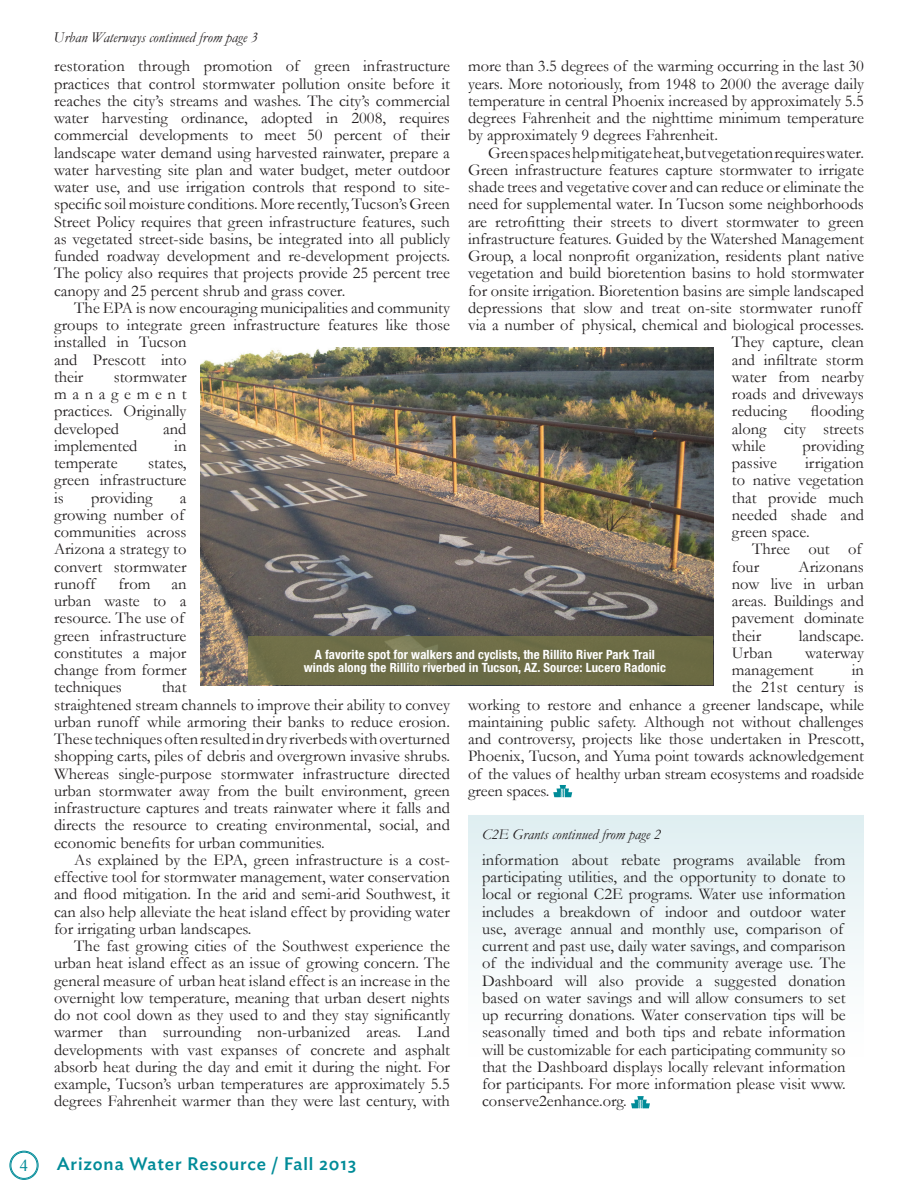
<style>
.page{position:relative;width:918px;height:1188px;background:#fff}
.page>*{position:absolute;margin:0;border:0;box-sizing:border-box;transform-origin:0 0}
.t1{font:500 18px "Ideal Sans";letter-spacing:.05em;color:#008b98}
.Body_Text{font:16.5px/17.2px "Garamond";color:#231f20;text-align:justify}
.t2{font:16.5px "Times New Roman";color:#008b98}
.Continued{font:italic 15px "Garamond";color:#231f20}
.captions{font:700 condensed 12.75px "Helvetica Neue LT Std";letter-spacing:.01em;color:#fff}
</style>
<div class="page">
<svg style="left:468px;top:815px;width:396px;height:294px;fill:#f4f9fa"></svg>
<svg style="left:553px;top:785px;width:19px;height:12px"></svg>
<svg style="left:631px;top:1096px;width:19px;height:12px"></svg>
<img style="left:200px;top:347px;width:513px;height:338px">
<svg style="left:248px;top:637px;width:465px;height:48px;background:#6e6d47"></svg>
<div style="left:10px;top:1151px;width:28px;height:29px;border:1px solid #008b98;border-radius:50%"></div>
<div style="left:11px;top:1152px;width:27px;height:27px;border:1px solid #008b98;border-radius:50%"></div>
<p class="Continued" style="left:54px;top:28px;width:206px">Urban Waterways continued from page 3</p>
<p class="Body_Text" style="left:468px;top:57px;width:398px">more than 3.5 degrees of the warming occurring in the last 30 years. More notoriously, from 1948 to 2000 the average daily temperature in central Phoenix increased by approximately 5.5 degrees Fahrenheit and the nighttime minimum temperature by approximately 9 degrees Fahrenheit.</p>
<p class="Body_Text" style="left:488px;top:143px;width:377px">Green spaces help mitigate heat, but vegetation requires water.</p>
<p class="Body_Text" style="left:468px;top:161px;width:398px">Green infrastructure features capture stormwater to irrigate</p>
<p class="Body_Text" style="left:468px;top:178px;width:397px">shade trees and vegetative cover and can reduce or eliminate the</p>
<p class="Body_Text" style="left:468px;top:195px;width:397px">need for supplemental water. In Tucson some neighborhoods</p>
<p class="Body_Text" style="left:468px;top:212px;width:398px">are retrofitting their streets to divert stormwater to green</p>
<p class="Body_Text" style="left:468px;top:230px;width:398px">infrastructure features. Guided by the Watershed Management</p>
<p class="Body_Text" style="left:468px;top:247px;width:398px">Group, a local nonprofit organization, residents plant native</p>
<p class="Body_Text" style="left:468px;top:264px;width:397px">vegetation and build bioretention basins to hold stormwater</p>
<p class="Body_Text" style="left:468px;top:281px;width:397px">for onsite irrigation. Bioretention basins are simple landscaped</p>
<p class="Body_Text" style="left:468px;top:299px;width:395px">depressions that slow and treat on-site stormwater runoff</p>
<p class="Body_Text" style="left:468px;top:316px;width:397px">via a number of physical, chemical and biological processes.</p>
<p class="Body_Text" style="left:732px;top:333px;width:134px">They capture, clean</p>
<p class="Body_Text" style="left:732px;top:350px;width:134px">and infiltrate storm</p>
<p class="Body_Text" style="left:732px;top:368px;width:134px">water from nearby</p>
<p class="Body_Text" style="left:732px;top:385px;width:134px">roads and driveways</p>
<p class="Body_Text" style="left:732px;top:402px;width:57px">reducing</p>
<p class="Body_Text" style="left:54px;top:57px;width:398px">restoration through promotion of green infrastructure practices that control stormwater pollution onsite before it reaches the city’s streams and washes. The city’s commercial water harvesting ordinance, adopted in 2008, requires commercial developments to meet 50 percent of their landscape water demand using harvested rainwater, prepare a water harvesting site plan and water budget, meter outdoor water use, and use irrigation controls that respond to site&shy;specific soil moisture conditions. More recently, Tucson’s Green Street Policy requires that green infrastructure features, such as vegetated street-side basins, be integrated into all publicly funded roadway development and re-development projects.<br>The policy also requires that projects provide 25 percent tree canopy and 25 percent shrub and grass cover.</p>
<p class="Body_Text" style="left:54px;top:299px;width:398px;text-align:left;text-indent:20px">The EPA is now encouraging municipalities and community groups to integrate green infrastructure features like those installed in Tucson<br>and Prescott into<br>their</p>
<p class="Body_Text" style="left:54px;top:368px;width:134px;text-indent:60px">stormwater management practices. Originally developed</p>
<p class="Body_Text" style="left:732px;top:402px;width:134px;text-indent:79px">flooding along city streets while</p>
<p class="Body_Text" style="left:163px;top:419px;width:25px">and</p>
<p class="Body_Text" style="left:54px;top:437px;width:85px">implemented</p>
<p class="Body_Text" style="left:174px;top:437px;width:14px">in</p>
<p class="Body_Text" style="left:54px;top:454px;width:65px">temperate</p>
<p class="Body_Text" style="left:803px;top:437px;width:63px">providing</p>
<p class="Body_Text" style="left:732px;top:454px;width:134px;text-indent:73px">irrigation to native vegetation that provide much needed shade and green space.</p>
<p class="Body_Text" style="left:732px;top:540px;width:131px;text-indent:20px">Three out of four</p>
<p class="Body_Text" style="left:732px;top:454px;width:47px">passive</p>
<p class="Body_Text" style="left:54px;top:454px;width:134px;text-indent:94px">states, green infrastructure is</p>
<p class="Body_Text" style="left:91px;top:488px;width:63px">providing</p>
<p class="Body_Text" style="left:54px;top:488px;width:134px;text-align:left;text-indent:126px">a growing number of communities across<br>Arizona a strategy to convert stormwater runoff</p>
<p class="Body_Text" style="left:732px;top:557px;width:134px;text-indent:67px">Arizonans now live in urban areas. Buildings and pavement dominate their</p>
<p class="Body_Text" style="left:119px;top:575px;width:33px">from</p>
<p class="Body_Text" style="left:54px;top:575px;width:134px;text-align:left;text-indent:117px">an urban waste to a resource. The use of green infrastructure constitutes a major change from former techniques</p>
<p class="Body_Text" style="left:799px;top:626px;width:67px">landscape.</p>
<p class="Body_Text" style="left:732px;top:644px;width:42px">Urban</p>
<p class="captions" style="left:315px;top:646px;width:342px">A favorite spot for walkers and cyclists, the Rillito River Park Trail</p>
<p class="captions" style="left:304px;top:660px;width:364px">winds along the Rillito riverbed in Tucson, AZ. Source: Lucero Radonic</p>
<p class="Body_Text" style="left:732px;top:644px;width:134px;text-indent:73px">waterway management</p>
<p class="Body_Text" style="left:852px;top:661px;width:14px">in</p>
<p class="Body_Text" style="left:732px;top:678px;width:134px">the 21st century is</p>
<p class="Body_Text" style="left:468px;top:695px;width:398px">working to restore and enhance a greener landscape, while</p>
<p class="Body_Text" style="left:468px;top:713px;width:397px">maintaining public safety. Although not without challenges</p>
<p class="Body_Text" style="left:468px;top:730px;width:398px">and controversy, projects like those undertaken in Prescott,</p>
<p class="Body_Text" style="left:468px;top:747px;width:398px">Phoenix, Tucson, and Yuma point towards acknowledgement</p>
<p class="Body_Text" style="left:468px;top:764px;width:397px">of the values of healthy urban stream ecosystems and roadside</p>
<p class="Body_Text" style="left:468px;top:782px;width:83px">green spaces.</p>
<p class="Body_Text" style="left:54px;top:678px;width:398px;text-align:left;text-indent:108px">that<br>straightened stream channels to improve their ability to convey urban runoff while armoring their banks to reduce erosion.<br>These techniques often resulted in dry riverbeds with overturned shopping carts, piles of debris and overgrown invasive shrubs.<br>Whereas single-purpose stormwater infrastructure directed urban stormwater away from the built environment, green infrastructure captures and treats rainwater where it falls and directs the resource to creating environmental, social, and economic benefits for urban communities.</p>
<p class="Body_Text" style="left:54px;top:851px;width:398px;text-indent:20px">As explained by the EPA, green infrastructure is a cost&shy;effective tool for stormwater management, water conservation and flood mitigation. In the arid and semi-arid Southwest, it can also help alleviate the heat island effect by providing water for irrigating urban landscapes.</p>
<p class="Body_Text" style="left:54px;top:937px;width:398px;text-indent:20px">The fast growing cities of the Southwest experience the urban heat island effect as an issue of growing concern. The general measure of urban heat island effect is an increase in the overnight low temperature, meaning that urban desert nights do not cool down as they used to and they stay significantly warmer than surrounding non-urbanized areas. Land developments with vast expanses of concrete and asphalt absorb heat during the day and emit it during the night. For example, Tucson’s urban temperatures are approximately 5.5 degrees Fahrenheit warmer than they were last century, with</p>
<p class="Continued" style="left:482px;top:825px;width:180px">C2E Grants continued from page 2</p>
<p class="Body_Text" style="left:482px;top:851px;width:365px;text-align:left">information about rebate programs available from participating utilities, and the opportunity to donate to local or regional C2E programs. Water use information includes a breakdown of indoor and outdoor water use, average annual and monthly use, comparison of current and past use, daily water savings, and comparison of the individual and the community average use. The Dashboard will also provide a suggested donation based on water savings and will allow consumers to set up recurring donations. Water conservation tips will be seasonally timed and both tips and rebate information will be customizable for each participating community so that the Dashboard displays locally relevant information for participants. For more information please visit www. conserve2enhance.org.</p>
<p class="t2" style="left:20px;top:1154px;width:10px">4</p>
<p class="t1" style="left:57px;top:1150px;width:301px">Arizona Water Resource / Fall 2013</p>
</div>
